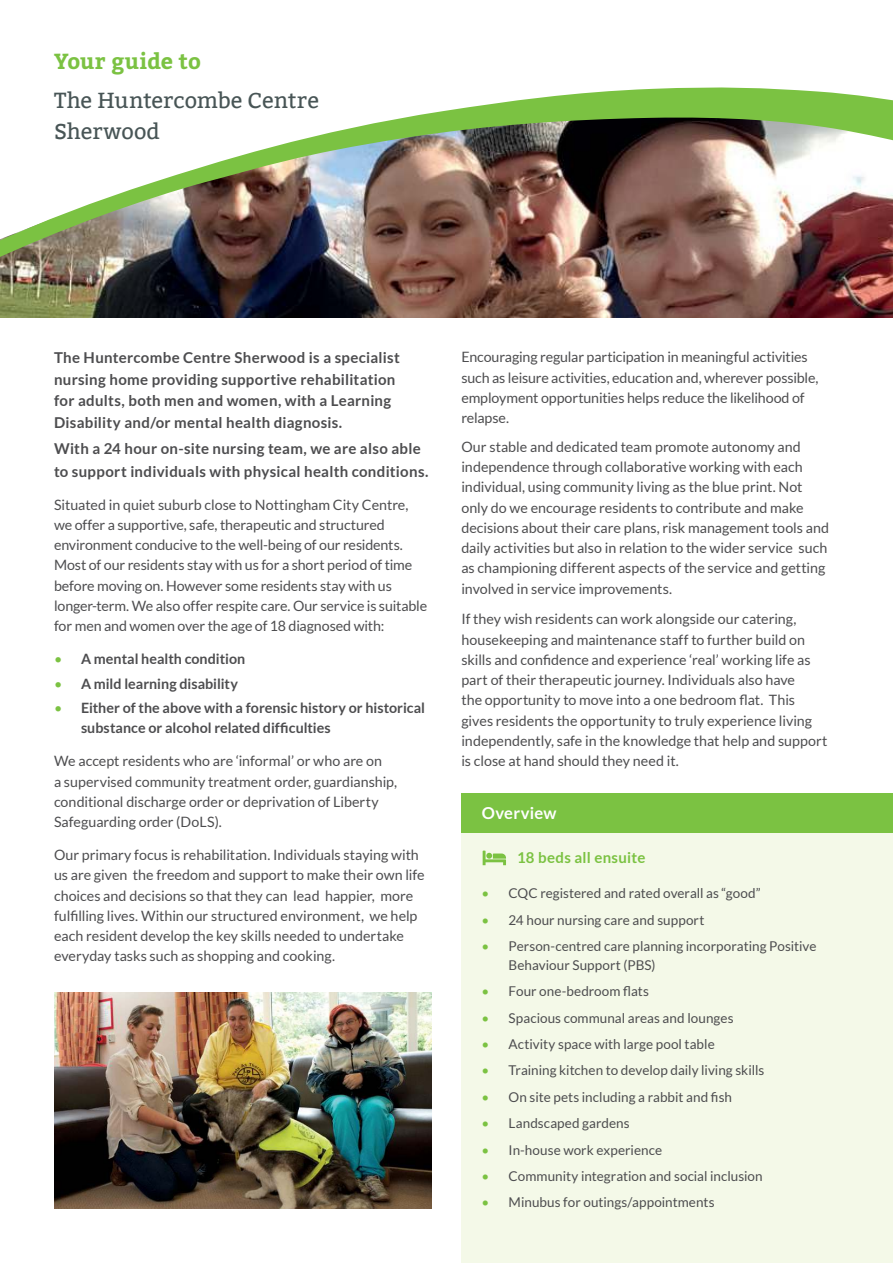
<style>
.page{position:relative;width:893px;height:1263px;background:#fff}
.page>*{position:absolute;margin:0;border:0;box-sizing:border-box;transform-origin:0 0}
.t1{font:21.75px/31.5px "Bitter";letter-spacing:.005em;color:#485556}
.t2{font:700 21.75px "Bitter";color:#7bc242}
.t3{font:700 16.5px "Lato";letter-spacing:.015em;color:#fff}
.t4{font:700 15px/21.8px "Lato";letter-spacing:.02em;color:#4d4d4f}
.t5{font:700 15px "Lato";letter-spacing:.02em;color:#7bc242}
.t6{font:14.25px/20.2px "Lato";color:#4d4d4f}
.t7{font:700 14.25px/20.2px "Lato";color:#4d4d4f}
.t8{font:13.5px/18.8px "Lato";color:#4d4d4f}
.s1{font-weight:400;color:#7bc242}
.s2{color:#7bc242}
</style>
<div class="page">
<div style="left:461px;top:802px;width:432px;height:461px;background:#f4f9e8"></div>
<img style="left:0;top:264px;width:893px;height:53px">
<img style="left:0;top:87px;width:893px;height:177px">
<svg style="left:483px;top:851px;width:23px;height:14px"></svg>
<div style="left:461px;top:793px;width:432px;height:39px;background:#7bc242"></div>
<img style="left:54px;top:992px;width:377px;height:217px">
<h1 class="t2" style="left:54px;top:52px;width:148px">Your guide to</h1>
<h1 class="t1" style="left:54px;top:84px;width:266px">The Huntercombe Centre<br>Sherwood</h1>
<p class="t4" style="left:54px;top:348px;width:347px">The Huntercombe Centre Sherwood is a specialist nursing home providing supportive rehabilitation for adults, both men and women, with a Learning Disability and/or mental health diagnosis.</p>
<p class="t4" style="left:54px;top:439px;width:376px;line-height:22.5px">With a 24 hour on-site nursing team, we are also able to support individuals with physical health conditions.</p>
<p class="t6" style="left:54px;top:495px;width:375px">Situated in quiet suburb close to Nottingham City Centre, we offer a supportive, safe, therapeutic and structured environment conducive to the well-being of our residents.<br>Most of our residents stay with us for a short period of time before moving on. However some residents stay with us longer-term. We also offer respite care. Our service is suitable for men and women over the age of 18 diagnosed with:</p>
<p class="t7" style="left:54px;top:650px;width:193px"><span class="s1">•</span> A mental health condition</p>
<p class="t7" style="left:54px;top:674px;width:186px"><span class="s1">•</span> A mild learning disability</p>
<p class="t7" style="left:81px;top:699px;width:346px;text-indent:-27px"><span class="s1">•</span> Either of the above with a forensic history or historical substance or alcohol related difficulties</p>
<p class="t6" style="left:54px;top:751px;width:345px">We accept residents who are ‘informal’ or who are on<br>a supervised community treatment order, guardianship, conditional discharge order or deprivation of Liberty Safeguarding order (DoLS).</p>
<p class="t6" style="left:54px;top:846px;width:372px">Our primary focus is rehabilitation. Individuals staying with us are given the freedom and support to make their own life choices and decisions so that they can lead happier, more fulfilling lives. Within our structured environment, we help each resident develop the key skills needed to undertake everyday tasks such as shopping and cooking.</p>
<p class="t6" style="left:461px;top:348px;width:359px">Encouraging regular participation in meaningful activities such as leisure activities, education and, wherever possible, employment opportunities helps reduce the likelihood of relapse.</p>
<p class="t6" style="left:461px;top:437px;width:369px">Our stable and dedicated team promote autonomy and independence through collaborative working with each individual, using community living as the blue print. Not only do we encourage residents to contribute and make decisions about their care plans, risk management tools and daily activities but also in relation to the wider service such as championing different aspects of the service and getting involved in service improvements.</p>
<p class="t6" style="left:461px;top:609px;width:368px">If they wish residents can work alongside our catering, housekeeping and maintenance staff to further build on skills and confidence and experience ‘real’ working life as part of their therapeutic journey. Individuals also have<br>the opportunity to move into a one bedroom flat. This gives residents the opportunity to truly experience living independently, safe in the knowledge that help and support is close at hand should they need it.</p>
<p class="t3" style="left:482px;top:806px;width:76px">Overview</p>
<p class="t5" style="left:517px;top:852px;width:130px">18 beds all ensuite</p>
<p class="t8" style="left:482px;top:885px;width:281px"><span class="s2">•</span> CQC registered and rated overall as “good”</p>
<p class="t8" style="left:482px;top:911px;width:224px"><span class="s2">•</span> 24 hour nursing care and support</p>
<p class="t8" style="left:509px;top:938px;width:309px;text-indent:-27px"><span class="s2">•</span> Person-centred care planning incorporating Positive<br>Behaviour Support (PBS)</p>
<p class="t8" style="left:482px;top:982px;width:169px"><span class="s2">•</span> Four one-bedroom flats</p>
<p class="t8" style="left:482px;top:1009px;width:253px"><span class="s2">•</span> Spacious communal areas and lounges</p>
<p class="t8" style="left:482px;top:1035px;width:235px"><span class="s2">•</span> Activity space with large pool table</p>
<p class="t8" style="left:482px;top:1061px;width:284px"><span class="s2">•</span> Training kitchen to develop daily living skills</p>
<p class="t8" style="left:482px;top:1087px;width:252px"><span class="s2">•</span> On site pets including a rabbit and fish</p>
<p class="t8" style="left:482px;top:1115px;width:150px"><span class="s2">•</span> Landscaped gardens</p>
<p class="t8" style="left:482px;top:1140px;width:182px"><span class="s2">•</span> In-house work experience</p>
<p class="t8" style="left:482px;top:1168px;width:283px"><span class="s2">•</span> Community integration and social inclusion</p>
<p class="t8" style="left:482px;top:1194px;width:235px"><span class="s2">•</span> Minubus for outings/appointments</p>
</div>
